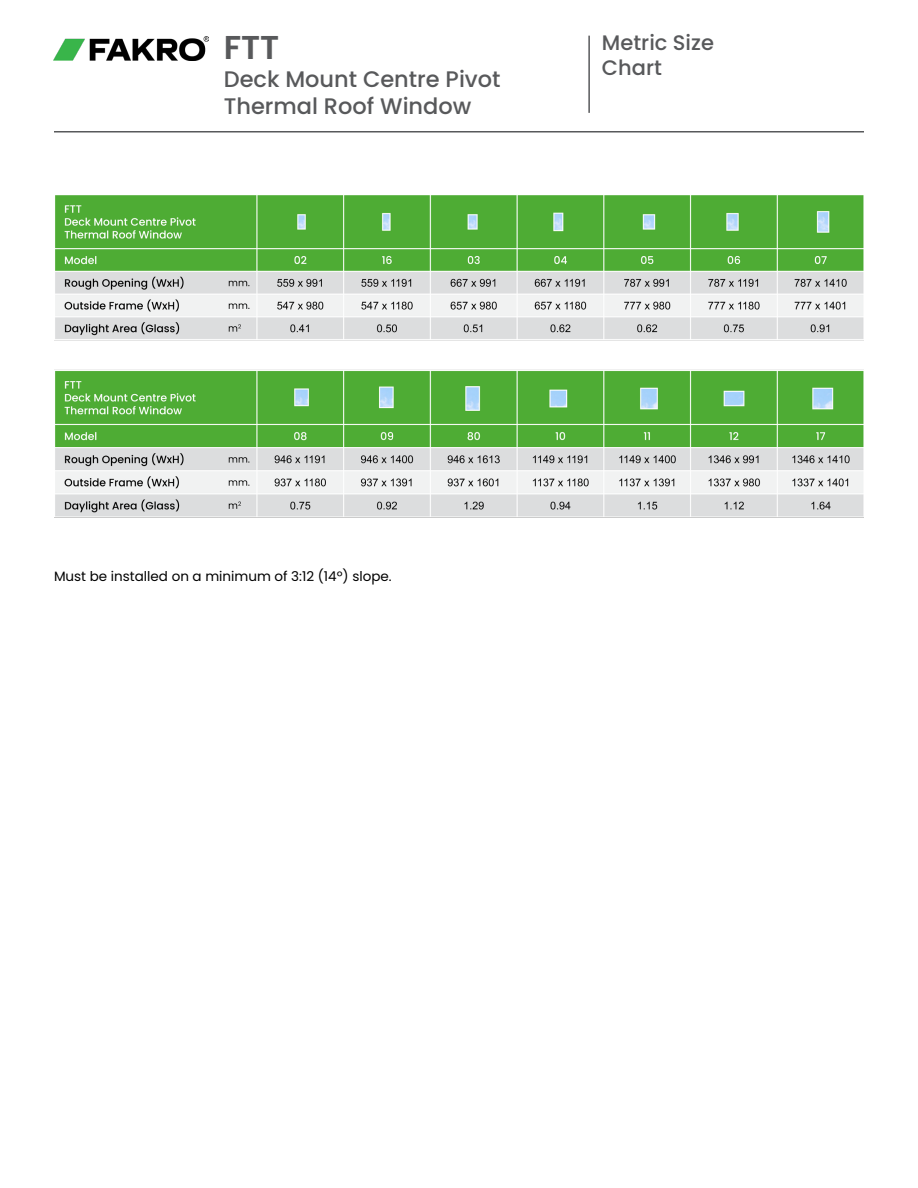
<style>
.page{position:relative;width:918px;height:1188px;background:#fff}
.page>*{position:absolute;margin:0;border:0;box-sizing:border-box;transform-origin:0 0}
.t1{font:600 33px "Poppins";color:#58595b}
.t2{font:500 22.5px/27px "Poppins";color:#58595b}
.t3{font:500 21px/25.2px "Poppins";color:#58595b}
.t4{font:13.5px "Poppins";color:#000}
</style>
<div class="page">
<img style="left:54px;top:195px;width:810px;height:323px">
<img style="left:54px;top:36px;width:155px;height:24px">
<hr style="left:588px;top:36px;width:2px;height:77px;background:#58595b">
<hr style="left:54px;top:131px;width:810px;height:2px;background:#58595b">
<h1 class="t1" style="left:224px;top:28px;width:57px">FTT</h1>
<h2 class="t2" style="left:224px;top:65px;width:278px">Deck Mount Centre Pivot<br>Thermal Roof Window</h2>
<h3 class="t3" style="left:602px;top:30px;width:114px">Metric Size<br>Chart</h3>
<p class="t4" style="left:54px;top:569px;width:339px">Must be installed on a minimum of 3:12 (14º) slope.</p>
</div>
